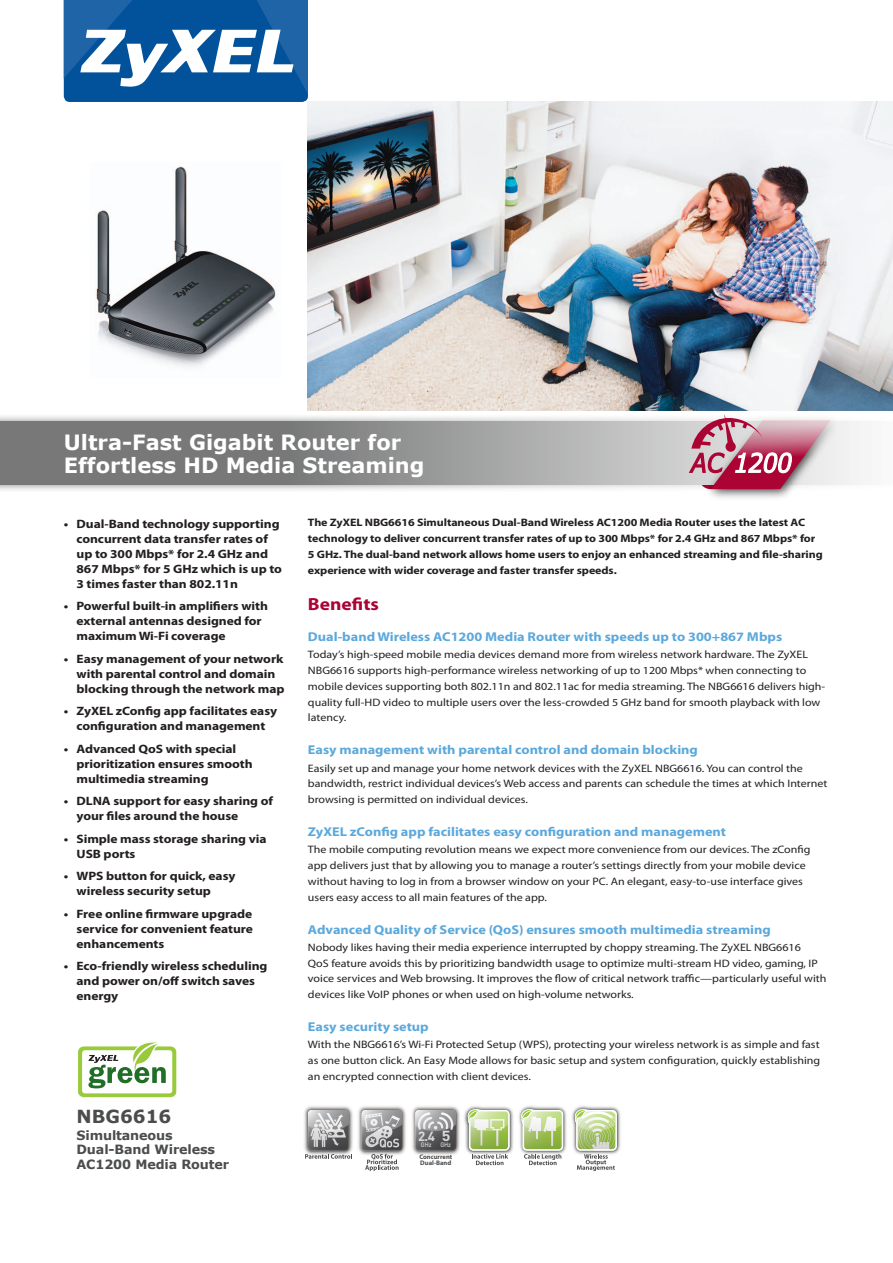
<style>
.page{position:relative;width:893px;height:1263px;background:#fff}
.page>*{position:absolute;margin:0;border:0;box-sizing:border-box;transform-origin:0 0}
.t1{font:700 21px/22.5px "Verdana";color:#fff}
.t2{font:700 18px "Verdana";color:#4b4c4d}
.t3{font:700 17.55px "Myriad Pro";color:#ab0333;scale:1.11 1}
.t4{font:700 13.2px "DIN Pro";color:#fff}
.t5{font:700 12.9px "Myriad Pro";color:#5ba8dc;scale:1.11 1}
.t6{font:700 12.75px/14.2px "Verdana";letter-spacing:-.01em;color:#4b4c4d}
.t7{font:700 12.15px/15px "Myriad Pro";letter-spacing:-.005em;color:#231f20;scale:1.11 1}
.t8{font:10.8px/15.8px "Myriad Pro";color:#231f20;scale:1.11 1}
.t9{font:700 10.8px/15.8px "Myriad Pro";letter-spacing:-.005em;color:#231f20;scale:1.11 1}
.t10{font:700 6.6px/6.4px "Myriad Pro";color:#4b4c4d}
.t11{font:500 6.45px "DIN Pro";letter-spacing:-.035em;color:#fff;scale:.92 1}
.s1{font-size:14.4px}
</style>
<div class="page">
<svg style="left:64px;top:0;width:244px;height:102px"></svg>
<div style="left:0;top:414px;width:893px;height:79px;background:#231f20;opacity:.65"></div>
<svg style="left:0;top:421px;width:893px;height:64px;background:#99999a"></svg>
<img style="left:308px;top:102px;width:585px;height:308px">
<svg style="left:78px;top:1041px;width:99px;height:57px"></svg>
<img style="left:701px;top:410px;width:135px;height:88px">
<svg style="left:689px;top:414px;width:142px;height:75px;background:#cd90a1"></svg>
<img style="left:304px;top:1106px;width:317px;height:49px">
<svg style="left:574px;top:1107px;width:43px;height:64px"></svg>
<svg style="left:467px;top:1107px;width:43px;height:58px"></svg>
<svg style="left:415px;top:1110px;width:41px;height:41px;background:#89898b"></svg>
<svg style="left:521px;top:1108px;width:42px;height:57px"></svg>
<svg style="left:305px;top:1110px;width:47px;height:49px;background:#a5a4a5"></svg>
<svg style="left:362px;top:1110px;width:40px;height:61px;background:#adadae"></svg>
<img style="left:95px;top:166px;width:181px;height:201px">
<h1 class="t1" style="left:64px;top:430px;width:362px">Ultra-Fast Gigabit Router for<br>Effortless HD Media Streaming</h1>
<p class="t7" style="left:77px;top:516px;width:187px;text-indent:-13px">• Dual-Band technology supporting concurrent data transfer rates of up to 300 Mbps* for 2.4 GHz and<br>867 Mbps* for 5 GHz which is up to<br>3 times faster than 802.11n</p>
<p class="t7" style="left:77px;top:598px;width:174px;text-indent:-13px">• Powerful built-in amplifiers with external antennas designed for maximum Wi-Fi coverage</p>
<p class="t7" style="left:77px;top:651px;width:189px;text-indent:-13px">• Easy management of your network with parental control and domain blocking through the network map</p>
<p class="t7" style="left:64px;top:703px;width:194px;text-align:center">• ZyXEL zConfig app facilitates easy configuration and management</p>
<p class="t7" style="left:77px;top:741px;width:160px;text-indent:-13px">• Advanced QoS with special prioritization ensures smooth multimedia streaming</p>
<p class="t7" style="left:77px;top:793px;width:179px;text-indent:-13px">• DLNA support for easy sharing of your files around the house</p>
<p class="t7" style="left:77px;top:831px;width:173px;text-indent:-13px">• Simple mass storage sharing via<br>USB ports</p>
<p class="t7" style="left:77px;top:868px;width:145px;text-indent:-13px">• WPS button for quick, easy wireless security setup</p>
<p class="t7" style="left:77px;top:906px;width:160px;text-align:justify;text-indent:-13px">• Free online firmware upgrade service for convenient feature enhancements</p>
<p class="t7" style="left:77px;top:958px;width:173px;text-indent:-13px">• Eco-friendly wireless scheduling and power on/off switch saves energy</p>
<h2 class="t2" style="left:77px;top:1105px;width:96px">NBG6616</h2>
<p class="t6" style="left:77px;top:1128px;width:154px">Simultaneous<br>Dual-Band Wireless<br>AC1200 Media Router</p>
<p class="t9" style="left:308px;top:514px;width:465px">The ZyXEL NBG6616 Simultaneous Dual-Band Wireless AC1200 Media Router uses the latest AC technology to deliver concurrent transfer rates of up to 300 Mbps* for 2.4 GHz and 867 Mbps* for 5 GHz. The dual-band network allows home users to enjoy an enhanced streaming and file-sharing experience with wider coverage and faster transfer speeds.</p>
<h3 class="t3" style="left:308px;top:592px;width:65px">Benefits</h3>
<p class="t5" style="left:308px;top:628px;width:429px">Dual-band Wireless AC1200 Media Router with speeds up to 300+867 Mbps</p>
<p class="t8" style="left:308px;top:647px;width:468px">Today’s high-speed mobile media devices demand more from wireless network hardware. The ZyXEL NBG6616 supports high-performance wireless networking of up to 1200 Mbps* when connecting to mobile devices supporting both 802.11n and 802.11ac for media streaming. The NBG6616 delivers high&shy;quality full-HD video to multiple users over the less-crowded 5 GHz band for smooth playback with low latency.</p>
<p class="t5" style="left:308px;top:742px;width:353px">Easy management with parental control and domain blocking</p>
<p class="t8" style="left:308px;top:760px;width:470px">Easily set up and manage your home network devices with the ZyXEL NBG6616. You can control the bandwidth, restrict individual devices’s Web access and parents can schedule the times at which Internet browsing is permitted on individual devices.</p>
<p class="t5" style="left:308px;top:823px;width:378px">ZyXEL zConfig app facilitates easy configuration and management</p>
<p class="t8" style="left:308px;top:842px;width:454px">The mobile computing revolution means we expect more convenience from our devices. The zConfig app delivers just that by allowing you to manage a router’s settings directly from your mobile device without having to log in from a browser window on your PC. An elegant, easy-to-use interface gives users easy access to all main features of the app.</p>
<p class="t5" style="left:308px;top:921px;width:418px">Advanced Quality of Service (QoS) ensures smooth multimedia streaming</p>
<p class="t8" style="left:308px;top:939px;width:469px">Nobody likes having their media experience interrupted by choppy streaming. The ZyXEL NBG6616<br>QoS feature avoids this by prioritizing bandwidth usage to optimize multi-stream HD video, gaming, IP voice services and Web browsing. It improves the flow of critical network traffic—particularly useful with devices like VoIP phones or when used on high-volume networks.</p>
<p class="t5" style="left:308px;top:1018px;width:110px">Easy security setup</p>
<p class="t8" style="left:308px;top:1037px;width:463px;text-align:justify">With the NBG6616’s Wi-Fi Protected Setup (WPS), protecting your wireless network is as simple and fast as one button click. An Easy Mode allows for basic setup and system configuration, quickly establishing an encrypted connection with client devices.</p>
<p class="t4" style="left:418px;top:1125px;width:34px">2.4 <span class="s1">5</span></p>
<p class="t11" style="left:421px;top:1139px;width:13px">GHz</p>
<p class="t11" style="left:440px;top:1139px;width:13px">GHz</p>
<p class="t10" style="left:419px;top:1153px;width:34px">Concurrent<br>Dual-Band</p>
</div>
